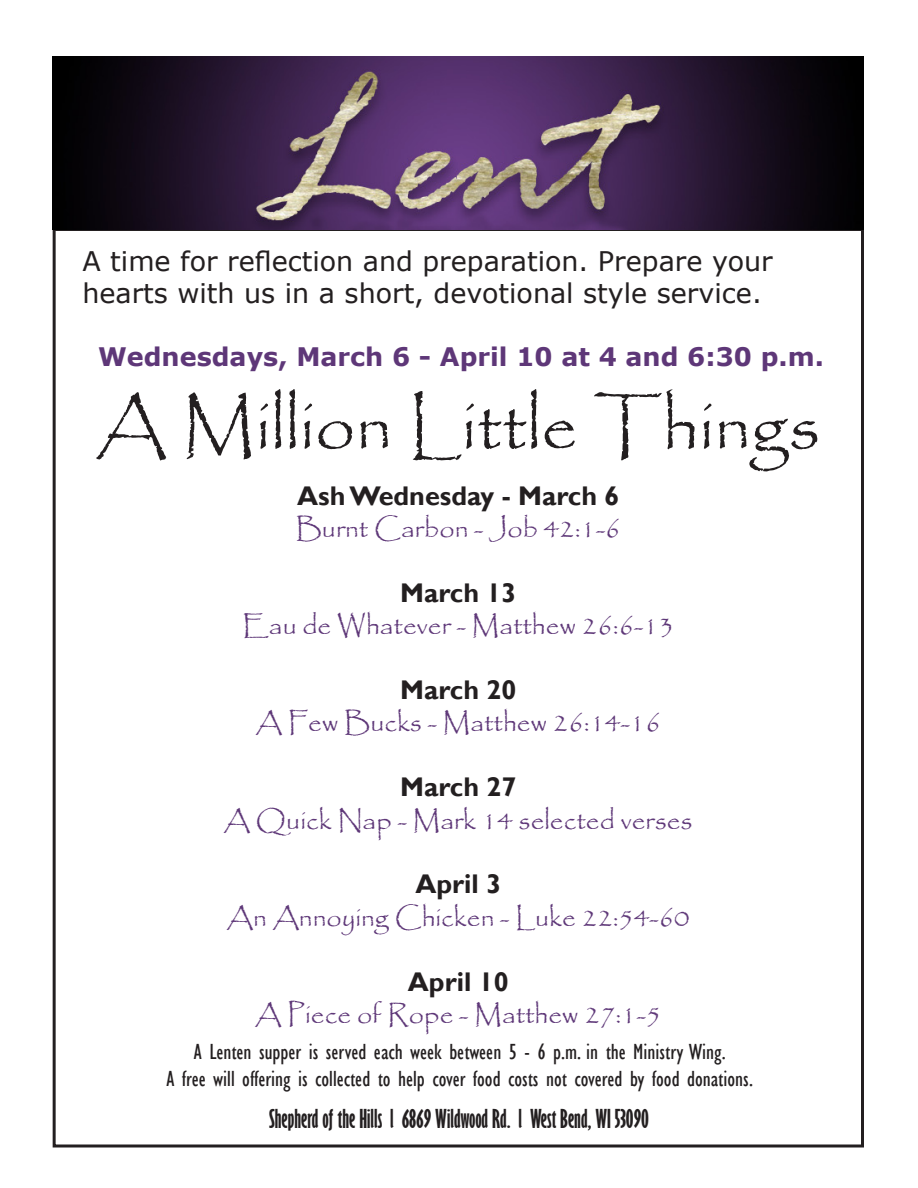
<style>
.page{position:relative;width:918px;height:1188px;background:#fff}
.page>*{position:absolute;margin:0;border:0;box-sizing:border-box;transform-origin:0 0}
.t1{font:72px "Papyrus";color:#231f20}
.t2{font:27px "Papyrus";color:#5e3778}
.t3{font:27px/32.4px "Verdana";color:#231f20}
.t4{font:700 27px "Gill Sans";color:#231f20}
.t5{font:700 25.5px "Verdana";color:#5e3778}
.t6{font:700 extra-condensed 24px "Gill Sans";color:#231f20}
.t7{font:condensed 22.5px "Gill Sans";color:#231f20}
</style>
<div class="page">
<img style="left:53px;top:56px;width:811px;height:174px">
<p class="t3" style="left:82px;top:244px;width:692px">A time for reflection and preparation. Prepare your hearts with us in a short, devotional style service.</p>
<p class="t5" style="left:98px;top:339px;width:727px">Wednesdays, March 6 - April 10 at 4 and 6:30 p.m.</p>
<p class="t1" style="left:96px;top:382px;width:726px">A Million Little Things</p>
<p class="t4" style="left:297px;top:479px;width:324px">Ash Wednesday - March 6</p>
<p class="t2" style="left:296px;top:512px;width:326px">Burnt Carbon - Job 42:1-6</p>
<p class="t4" style="left:400px;top:576px;width:118px">March 13</p>
<p class="t2" style="left:242px;top:609px;width:433px">Eau de Whatever - Matthew 26:6-13</p>
<p class="t4" style="left:400px;top:674px;width:118px">March 20</p>
<p class="t2" style="left:256px;top:706px;width:407px">A Few Bucks - Matthew 26:14-16</p>
<p class="t4" style="left:400px;top:771px;width:118px">March 27</p>
<p class="t2" style="left:224px;top:803px;width:470px">A Quick Nap - Mark 14 selected verses</p>
<p class="t4" style="left:415px;top:868px;width:87px">April 3</p>
<p class="t2" style="left:227px;top:901px;width:464px">An Annoying Chicken - Luke 22:54-60</p>
<p class="t4" style="left:408px;top:965px;width:102px">April 10</p>
<p class="t2" style="left:255px;top:998px;width:408px">A Piece of Rope - Matthew 27:1-5</p>
<p class="t7" style="left:194px;top:1039px;width:533px">A Lenten supper is served each week between 5 - 6 p.m. in the Ministry Wing.</p>
<p class="t7" style="left:166px;top:1066px;width:588px">A free will offering is collected to help cover food costs not covered by food donations.</p>
<p class="t6" style="left:269px;top:1104px;width:381px">Shepherd of the Hills l 6869 Wildwood Rd. l West Bend, WI 53090</p>
</div>
